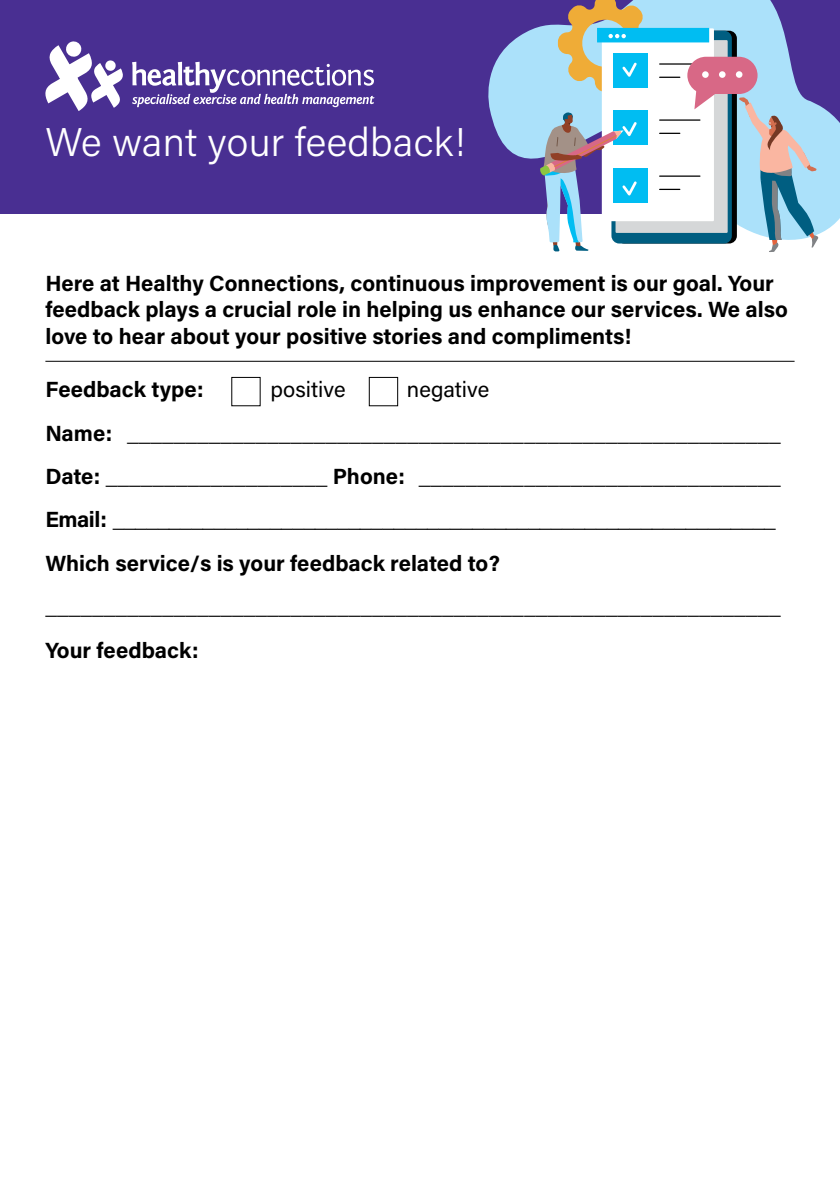
<style>
.page{position:relative;width:840px;height:1191px;background:#fff}
.page>*{position:absolute;margin:0;border:0;box-sizing:border-box;transform-origin:0 0}
.t1{font:300 40px "Acumin Pro";letter-spacing:.005em;color:#fff}
.t2{font:700 22px/43.4px "Acumin Pro";color:#000}
.t3{font:22px "Acumin Pro";color:#000}
</style>
<div class="page">
<div style="left:0;top:0;width:839px;height:214px;background:#492f92"></div>
<svg style="left:488px;top:0;width:351px;height:252px;fill:#abe1fa"></svg>
<svg style="left:616px;top:31px;width:120px;height:212px"></svg>
<div style="left:611px;top:31px;width:120px;height:212px;background:#005e81;border-radius:8px"></div>
<div style="left:615px;top:40px;width:112px;height:193px;background:#d5d7d8"></div>
<div style="left:601px;top:28px;width:112px;height:193px;background:#fff"></div>
<div style="left:596px;top:28px;width:112px;height:14px;background:#00bdf2"></div>
<hr style="left:659px;top:63px;width:40px;height:2px;background:#000">
<svg style="left:659px;top:77px;width:20px;height:1px"></svg>
<hr style="left:659px;top:119px;width:40px;height:2px;background:#000">
<svg style="left:659px;top:133px;width:20px;height:1px"></svg>
<hr style="left:659px;top:175px;width:40px;height:2px;background:#000">
<svg style="left:659px;top:189px;width:20px;height:1px"></svg>
<svg style="left:694px;top:90px;width:21px;height:19px"></svg>
<div style="left:687px;top:57px;width:70px;height:37px;background:#d86886;border-radius:19px"></div>
<div style="left:735px;top:71px;width:7px;height:7px;background:#fff;border-radius:50%"></div>
<svg style="left:718px;top:71px;width:7px;height:7px"></svg>
<svg style="left:701px;top:71px;width:7px;height:7px"></svg>
<svg style="left:539px;top:0;width:113px;height:251px"></svg>
<svg style="left:738px;top:97px;width:80px;height:155px;background:#a5c5d5"></svg>
<hr style="left:45px;top:361px;width:749px;height:1px;background:#000">
<div style="left:368px;top:377px;width:30px;height:29px;border:1px solid #000"></div>
<svg style="left:45px;top:41px;width:78px;height:70px"></svg>
<svg style="left:132px;top:62px;width:242px;height:45px"></svg>
<h1 class="t1" style="left:45px;top:114px;width:421px">We want your feedback!</h1>
<p class="t2" style="left:45px;top:269px;width:743px;line-height:26.4px">Here at Healthy Connections, continuous improvement is our goal. Your feedback plays a crucial role in helping us enhance our services. We also love to hear about your positive stories and compliments!</p>
<p class="t2" style="left:45px;top:367px;width:160px">Feedback type:</p>
<p class="t3" style="left:270px;top:374px;width:76px">positive</p>
<p class="t3" style="left:406px;top:374px;width:84px">negative</p>
<p class="t2" style="left:45px;top:410px;width:736px">Name: ________________________________________________________ Date: ___________________ Phone: _______________________________ Email: ___________________________________________________________ Which service/s is your feedback related to? _______________________________________________________________ Your feedback:</p>
</div>
